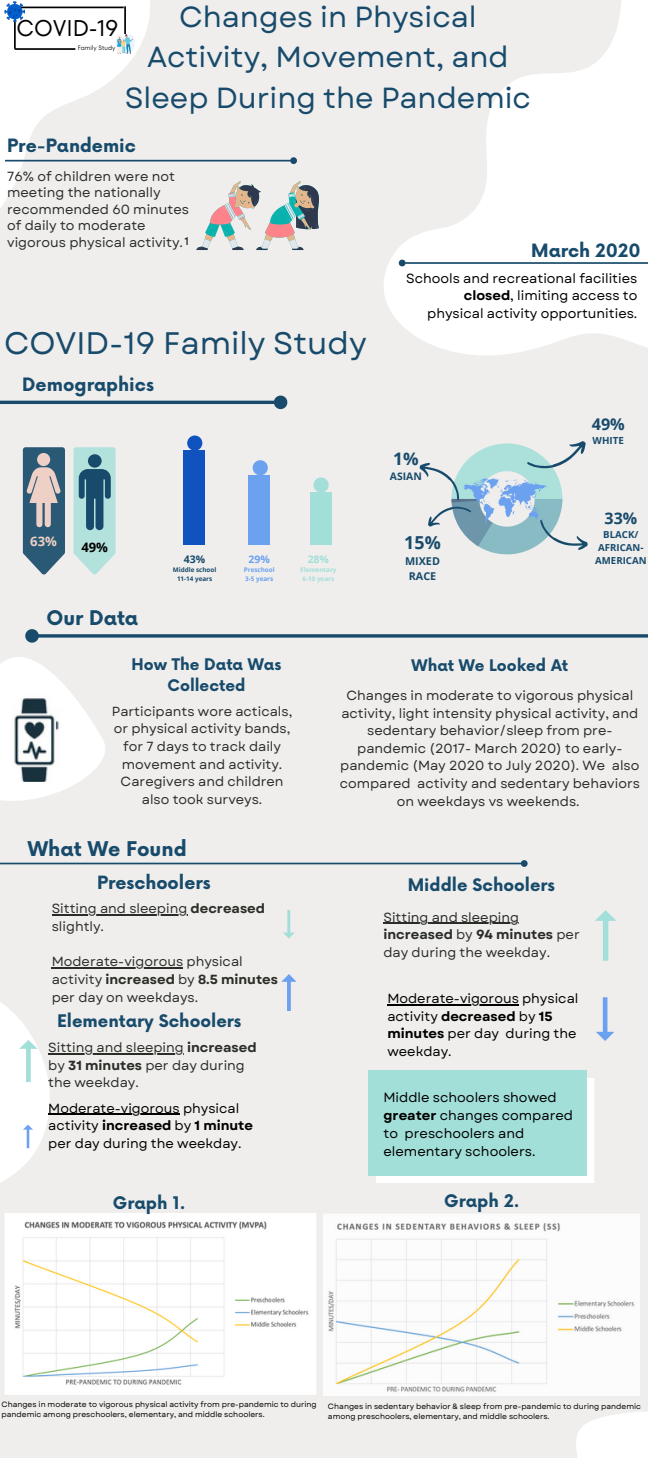
<style>
.page{position:relative;width:648px;height:1458px;background:#efeeed}
.page>*{position:absolute;margin:0;border:0;box-sizing:border-box;transform-origin:0 0}
.t1{font:31.05px "Garet";color:#184b6b}
.t2{font:29.03px/40.3px "Garet";color:#184b6b;text-align:center}
.t3{font:22.5px "TT Fors";color:#000}
.t4{font:700 19.8px "Now";color:#184b6b}
.t5{font:700 18px "Now";color:#184b6b}
.t6{font:700 17.78px "Now";color:#184b6b}
.t7{font:700 17.78px "Open Sans";color:#184b6b}
.t8{font:700 17.32px "Open Sans";color:#184b6b}
.t9{font:700 16.88px "Now";color:#184b6b}
.t10{font:700 16.2px "Open Sans";color:#184b6b}
.t11{font:700 15.97px "Open Sans";color:#184b6b}
.t12{font:700 15.75px/20.9px "Now";color:#184b6b;text-align:center}
.t13{font:13.28px/17.6px "Garet";color:#2b2d27}
.t14{font:13.28px/17.6px "Garet";color:#000}
.t15{font:700 13.05px "Open Sans";color:#eed0c6}
.t16{font:700 13.05px "Open Sans";color:#000}
.t17{font:11.25px "Garet";color:#000}
.t18{font:700 10.8px/14.4px "Open Sans";color:#184b6b;text-align:center}
.t19{font:700 10.58px "Open Sans";color:#184b6b}
.t20{font:700 10.58px "Open Sans";color:#6ca1ef}
.t21{font:700 10.58px "Open Sans";color:#a2dfd9}
.t22{font:700 10.35px "Open Sans";color:#184b6b}
.t23{font:700 9.67px/12.8px "Open Sans";color:#184b6b;text-align:center}
.t24{font:7.65px/10.1px "Garet";color:#000}
.t25{font:6.52px "TT Fors";color:#1c2120}
.t26{font:700 6.3px/8.5px "Open Sans";color:#184b6b;text-align:center}
.t27{font:700 6.3px/8.5px "Open Sans";color:#a2dfd9;text-align:center}
.t28{font:700 6.3px/8.5px "Open Sans";color:#6ca1ef}
.s1{font-weight:700}
</style>
<div class="page">
<svg style="left:0;top:0;width:216px;height:401px"></svg>
<svg style="left:384px;top:0;width:264px;height:355px;fill:#fff"></svg>
<hr style="left:5px;top:160px;width:286px;height:2px;background:#184b6b">
<svg style="left:289px;top:157px;width:8px;height:7px"></svg>
<hr style="left:405px;top:262px;width:243px;height:2px;background:#184b6b">
<svg style="left:397px;top:258px;width:10px;height:10px"></svg>
<svg style="left:0;top:862px;width:65px;height:320px"></svg>
<svg style="left:129px;top:634px;width:519px;height:4px;background:#39647f"></svg>
<svg style="left:0;top:629px;width:129px;height:172px"></svg>
<hr style="left:0;top:863px;width:521px;height:1px;background:#184b6b">
<svg style="left:520px;top:860px;width:8px;height:7px"></svg>
<svg style="left:576px;top:1412px;width:72px;height:46px;background:#fdfdfc"></svg>
<img style="left:324px;top:1214px;width:316px;height:182px">
<img style="left:5px;top:1213px;width:311px;height:182px">
<svg style="left:283px;top:910px;width:12px;height:29px"></svg>
<svg style="left:281px;top:974px;width:16px;height:37px"></svg>
<svg style="left:23px;top:447px;width:42px;height:128px;background:#6a8293"></svg>
<svg style="left:73px;top:447px;width:43px;height:128px;background:#8fbabf"></svg>
<svg style="left:419px;top:441px;width:169px;height:113px"></svg>
<hr style="left:0;top:401px;width:275px;height:3px;background:#184b6b">
<svg style="left:271px;top:395px;width:17px;height:15px"></svg>
<div style="left:183px;top:450px;width:22px;height:95px;background:#1053bf"></div>
<div style="left:248px;top:475px;width:22px;height:69px;background:#6ca1ef"></div>
<div style="left:310px;top:492px;width:22px;height:53px;background:#a2dfd9"></div>
<div style="left:187px;top:435px;width:15px;height:16px;background:#1053bf;border-radius:50%"></div>
<div style="left:253px;top:460px;width:15px;height:15px;background:#6ca1ef;border-radius:50%"></div>
<div style="left:314px;top:477px;width:15px;height:16px;background:#a2dfd9;border-radius:50%"></div>
<svg style="left:595px;top:910px;width:22px;height:51px"></svg>
<svg style="left:596px;top:997px;width:18px;height:44px"></svg>
<svg style="left:376px;top:1078px;width:218px;height:105px;background:#f3fbfa"></svg>
<div style="left:368px;top:1070px;width:218px;height:105px;background:#a2dfd9"></div>
<svg style="left:196px;top:181px;width:123px;height:69px"></svg>
<img style="left:5px;top:694px;width:59px;height:88px">
<hr style="left:48px;top:1053px;width:136px;height:1px;background:#2b2d27">
<hr style="left:48px;top:1114px;width:132px;height:1px;background:#000">
<hr style="left:383px;top:923px;width:136px;height:1px;background:#2b2d27">
<hr style="left:387px;top:1004px;width:132px;height:1px;background:#000">
<hr style="left:52px;top:914px;width:135px;height:2px;background:#2b2d27">
<hr style="left:52px;top:967px;width:131px;height:1px;background:#2b2d27">
<svg style="left:19px;top:1040px;width:19px;height:42px"></svg>
<svg style="left:23px;top:1125px;width:10px;height:23px"></svg>
<hr style="left:14px;top:7px;width:110px;height:1px;background:#000">
<hr style="left:15px;top:48px;width:60px;height:2px;background:#000">
<hr style="left:14px;top:7px;width:2px;height:42px;background:#000">
<img style="left:4px;top:2px;width:20px;height:20px">
<hr style="left:124px;top:6px;width:2px;height:34px;background:#000">
<img style="left:115px;top:35px;width:19px;height:18px">
<h3 class="t3" style="left:16px;top:12px;width:103px">COVID-19</h3>
<p class="t25" style="left:78px;top:44px;width:39px">Family Study</p>
<h2 class="t2" style="left:125px;top:-3px;width:408px">Changes in Physical<br>Activity, Movement, and<br>Sleep During the Pandemic</h2>
<h3 class="t5" style="left:7px;top:135px;width:130px">Pre-Pandemic</h3>
<p class="t13" style="left:7px;top:168px;width:183px;line-height:16.7px">76% of children were not meeting the nationally recommended 60 minutes of daily to moderate vigorous physical activity.</p>
<p class="t17" style="left:185px;top:233px;width:6px">1</p>
<h1 class="t1" style="left:4px;top:320px;width:364px">COVID-19 Family Study</h1>
<h3 class="t5" style="left:22px;top:374px;width:133px">Demographics</h3>
<p class="t15" style="left:30px;top:532px;width:28px">63%</p>
<p class="t16" style="left:81px;top:538px;width:28px">49%</p>
<h3 class="t4" style="left:46px;top:607px;width:93px">Our Data</h3>
<p class="t19" style="left:184px;top:552px;width:23px">43%</p>
<p class="t26" style="left:173px;top:566px;width:45px">Middle school<br>11-14 years</p>
<p class="t20" style="left:249px;top:552px;width:23px">29%</p>
<p class="t28" style="left:244px;top:566px;width:32px">Preschool<br>3-5 years</p>
<p class="t21" style="left:308px;top:552px;width:23px">28%</p>
<p class="t27" style="left:300px;top:566px;width:38px">Elementary<br>6-10 years</p>
<h3 class="t5" style="left:531px;top:241px;width:111px">March 2020</h3>
<p class="t14" style="left:406px;top:269px;width:233px;text-align:right">Schools and recreational facilities <span class="s1">closed</span>, limiting access to physical activity opportunities.</p>
<h3 class="t8" style="left:393px;top:446px;width:27px">1%</h3>
<p class="t22" style="left:390px;top:469px;width:33px">ASIAN</p>
<h3 class="t7" style="left:404px;top:530px;width:38px">15%</h3>
<p class="t18" style="left:405px;top:554px;width:36px">MIXED<br>RACE</p>
<p class="t10" style="left:592px;top:412px;width:35px">49%</p>
<p class="t23" style="left:593px;top:434px;width:33px">WHITE</p>
<p class="t11" style="left:605px;top:507px;width:34px">33%</p>
<p class="t23" style="left:595px;top:528px;width:53px">BLACK/<br>AFRICAN-<br>AMERICAN</p>
<p class="t12" style="left:132px;top:655px;width:151px">How The Data Was<br>Collected</p>
<p class="t13" style="left:112px;top:702px;width:182px;text-align:center">Participants wore acticals, or physical activity bands, for 7 days to track daily movement and activity.<br>Caregivers and children also took surveys.</p>
<h3 class="t4" style="left:28px;top:839px;width:160px">What We Found</h3>
<h3 class="t6" style="left:97px;top:873px;width:115px">Preschoolers</h3>
<p class="t13" style="left:52px;top:900px;width:215px">Sitting and sleeping <span class="s1">decreased </span>slightly.</p>
<p class="t13" style="left:52px;top:953px;width:228px">Moderate-vigorous physical activity <span class="s1">increased</span> by <span class="s1">8.5 minutes </span>per day on weekdays.</p>
<p class="t9" style="left:57px;top:1011px;width:186px">Elementary Schoolers</p>
<p class="t13" style="left:48px;top:1039px;width:210px">Sitting and sleeping <span class="s1">increased </span>by <span class="s1">31 minutes</span> per day during the weekday.</p>
<p class="t14" style="left:48px;top:1099px;width:206px">Moderate-vigorous physical activity <span class="s1">increased</span> by <span class="s1">1 minute </span>per day during the weekday.</p>
<p class="t12" style="left:412px;top:656px;width:158px">What We Looked At</p>
<p class="t13" style="left:340px;top:687px;width:302px;text-align:center">Changes in moderate to vigorous physical activity, light intensity physical activity, and sedentary behavior/sleep from pre&shy;pandemic (2017- March 2020) to early&shy;pandemic (May 2020 to July 2020). We also compared activity and sedentary behaviors on weekdays vs weekends.</p>
<p class="t9" style="left:408px;top:876px;width:149px">Middle Schoolers</p>
<p class="t13" style="left:383px;top:908px;width:198px">Sitting and sleeping <span class="s1">increased</span> by <span class="s1">94 minutes</span> per day during the weekday.</p>
<p class="t14" style="left:387px;top:990px;width:193px">Moderate-vigorous physical activity <span class="s1">decreased</span> by <span class="s1">15 minutes</span> per day during the weekday.</p>
<p class="t14" style="left:383px;top:1089px;width:191px">Middle schoolers showed <span class="s1">greater</span> changes compared to preschoolers and elementary schoolers.</p>
<p class="t9" style="left:113px;top:1193px;width:74px">Graph 1.</p>
<p class="t9" style="left:444px;top:1191px;width:77px">Graph 2.</p>
<p class="t24" style="left:1px;top:1399px;width:317px">Changes in moderate to vigorous physical activity from pre-pandemic to during pandemic among preschoolers, elementary, and middle schoolers.</p>
<p class="t24" style="left:328px;top:1401px;width:315px">Changes in sedentary behavior &amp; sleep from pre-pandemic to during pandemic among preschoolers, elementary, and middle schoolers.</p>
</div>
